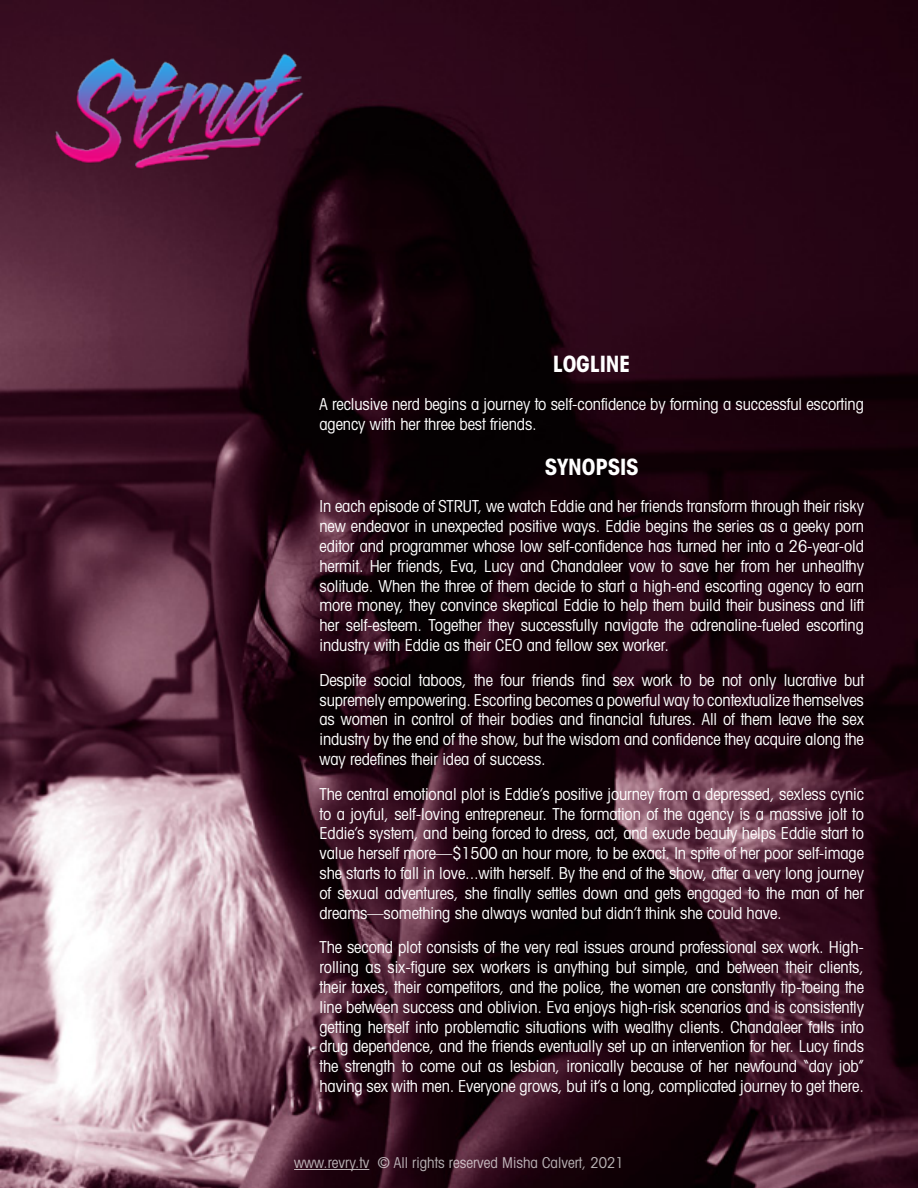
<style>
.page{position:relative;width:918px;height:1188px;background:#fff}
.page>*{position:absolute;margin:0;border:0;box-sizing:border-box;transform-origin:0 0}
.t1{font:700 condensed 22.5px "Avant Garde";letter-spacing:-.01em;color:#fff}
.t2{font:condensed 16.5px/19.8px "Avant Garde";letter-spacing:-.01em;color:#fff;text-align:justify}
.t3{font:condensed 15px "Avant Garde";color:#fff}
</style>
<div class="page">
<img style="left:0;top:0;width:918px;height:1188px">
<img style="left:48px;top:50px;width:265px;height:120px">
<hr style="left:294px;top:1169px;width:75px;height:1px;background:#fff">
<h1 class="t1" style="left:553px;top:349px;width:79px">LOGLINE</h1>
<p class="t2" style="left:320px;top:394px;width:546px">A reclusive nerd begins a journey to self-confidence by forming a successful escorting agency with her three best friends.</p>
<h1 class="t1" style="left:545px;top:452px;width:95px">SYNOPSIS</h1>
<p class="t2" style="left:320px;top:496px;width:546px">In each episode of STRUT, we watch Eddie and her friends transform through their risky new endeavor in unexpected positive ways. Eddie begins the series as a geeky porn editor and programmer whose low self-confidence has turned her into a 26-year-old hermit. Her friends, Eva, Lucy and Chandaleer vow to save her from her unhealthy solitude. When the three of them decide to start a high-end escorting agency to earn more money, they convince skeptical Eddie to help them build their business and lift her self-esteem. Together they successfully navigate the adrenaline-fueled escorting industry with Eddie as their CEO and fellow sex worker.</p>
<p class="t2" style="left:320px;top:670px;width:546px">Despite social taboos, the four friends find sex work to be not only lucrative but supremely empowering. Escorting becomes a powerful way to contextualize themselves as women in control of their bodies and financial futures. All of them leave the sex industry by the end of the show, but the wisdom and confidence they acquire along the way redefines their idea of success.</p>
<p class="t2" style="left:320px;top:784px;width:546px">The central emotional plot is Eddie’s positive journey from a depressed, sexless cynic to a joyful, self-loving entrepreneur. The formation of the agency is a massive jolt to Eddie’s system, and being forced to dress, act, and exude beauty helps Eddie start to value herself more—$1500 an hour more, to be exact. In spite of her poor self-image she starts to fall in love...with herself. By the end of the show, after a very long journey of sexual adventures, she finally settles down and gets engaged to the man of her dreams—something she always wanted but didn’t think she could have.</p>
<p class="t2" style="left:320px;top:937px;width:546px">The second plot consists of the very real issues around professional sex work. High&shy;rolling as six-figure sex workers is anything but simple, and between their clients, their taxes, their competitors, and the police, the women are constantly tip-toeing the line between success and oblivion. Eva enjoys high-risk scenarios and is consistently getting herself into problematic situations with wealthy clients. Chandaleer falls into drug dependence, and the friends eventually set up an intervention for her. Lucy finds the strength to come out as lesbian, ironically because of her newfound “day job” having sex with men. Everyone grows, but it’s a long, complicated journey to get there.</p>
<p class="t3" style="left:294px;top:1153px;width:331px">www.revry.tv © All rights reserved Misha Calvert, 2021</p>
</div>
